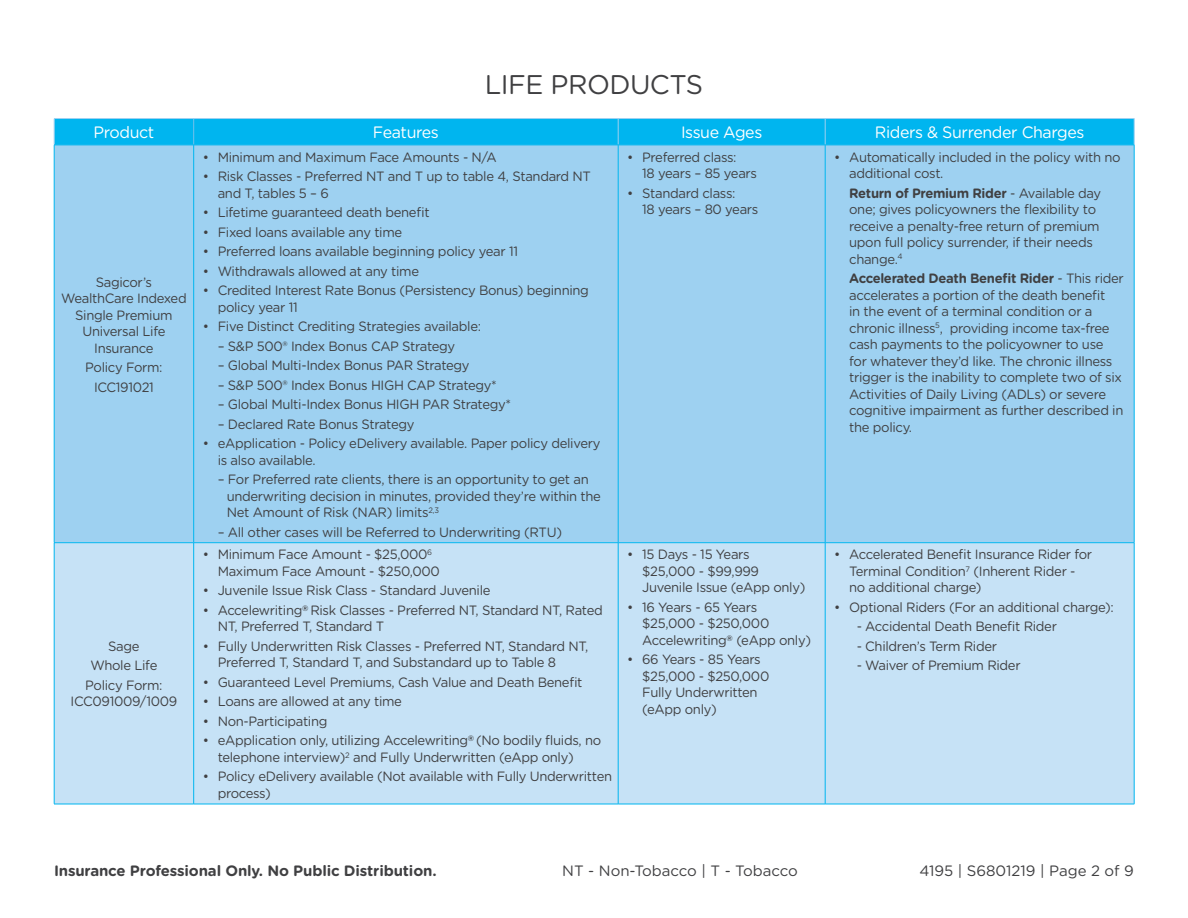
<style>
.page{position:relative;width:1188px;height:918px;background:#fff}
.page>*{position:absolute;margin:0;border:0;box-sizing:border-box;transform-origin:0 0}
.t1{font:27px "Gotham Rounded";letter-spacing:-.02em;color:#404042}
.t2{font:16.5px "Gotham Rounded";letter-spacing:-.025em;color:#fff}
.t3{font:700 15px "Gotham Rounded";letter-spacing:-.01em;color:#404042}
.t4{font:15px "Gotham Rounded";color:#404042}
.t5{font:13.5px/16.5px "Gotham Rounded";letter-spacing:-.025em;color:#404042}
.s1{font-weight:700}
</style>
<div class="page">
<div style="left:55px;top:146px;width:1079px;height:396px;background:#9ed1f1"></div>
<div style="left:55px;top:543px;width:1079px;height:261px;background:#c6e2f6"></div>
<svg style="left:54px;top:118px;width:1081px;height:27px;background:#07b6ef"></svg>
<hr style="left:54px;top:145px;width:1px;height:398px;background:#00b5ef">
<hr style="left:54px;top:145px;width:140px;height:1px;background:#00b5ef">
<hr style="left:193px;top:145px;width:1px;height:398px;background:#00b5ef">
<hr style="left:194px;top:145px;width:424px;height:1px;background:#00b5ef">
<hr style="left:618px;top:145px;width:207px;height:1px;background:#00b5ef">
<hr style="left:825px;top:145px;width:309px;height:1px;background:#00b5ef">
<hr style="left:618px;top:145px;width:1px;height:398px;background:#00b5ef">
<hr style="left:825px;top:145px;width:1px;height:398px;background:#00b5ef">
<hr style="left:1134px;top:145px;width:1px;height:398px;background:#00b5ef">
<hr style="left:54px;top:543px;width:1px;height:261px;background:#00b5ef">
<hr style="left:54px;top:542px;width:140px;height:1px;background:#00b5ef">
<hr style="left:54px;top:804px;width:140px;height:1px;background:#00b5ef">
<hr style="left:193px;top:543px;width:1px;height:261px;background:#00b5ef">
<hr style="left:194px;top:542px;width:424px;height:1px;background:#00b5ef">
<hr style="left:618px;top:542px;width:207px;height:1px;background:#00b5ef">
<hr style="left:825px;top:542px;width:309px;height:1px;background:#00b5ef">
<hr style="left:618px;top:543px;width:1px;height:261px;background:#00b5ef">
<hr style="left:825px;top:543px;width:1px;height:261px;background:#00b5ef">
<hr style="left:1134px;top:543px;width:1px;height:261px;background:#00b5ef">
<hr style="left:194px;top:804px;width:424px;height:1px;background:#00b5ef">
<hr style="left:618px;top:804px;width:207px;height:1px;background:#00b5ef">
<hr style="left:825px;top:804px;width:309px;height:1px;background:#00b5ef">
<h1 class="t1" style="left:485px;top:66px;width:220px">LIFE PRODUCTS</h1>
<p class="t2" style="left:94px;top:121px;width:62px">Product</p>
<p class="t2" style="left:373px;top:121px;width:68px">Features</p>
<p class="t2" style="left:681px;top:121px;width:83px">Issue Ages</p>
<p class="t2" style="left:875px;top:121px;width:211px">Riders &amp; Surrender Charges</p>
<p class="t5" style="left:61px;top:273px;width:127px;text-align:center">Sagicor’s<br>WealthCare Indexed<br>Single Premium<br>Universal Life<br>Insurance</p>
<p class="t5" style="left:85px;top:357px;width:79px;line-height:19.5px;text-align:center">Policy Form:<br>ICC191021</p>
<p class="t5" style="left:85px;top:636px;width:79px;line-height:19.5px;text-align:center">Sage<br>Whole Life<br>Policy Form:</p>
<p class="t5" style="left:71px;top:693px;width:108px">ICC091009/1009</p>
<p class="t5" style="left:203px;top:148px;width:295px">• Minimum and Maximum Face Amounts - N/A</p>
<p class="t5" style="left:218px;top:168px;width:375px;text-indent:-15px">• Risk Classes - Preferred NT and T up to table 4, Standard NT and T, tables 5 – 6</p>
<p class="t5" style="left:203px;top:204px;width:228px">• Lifetime guaranteed death benefit</p>
<p class="t5" style="left:203px;top:223px;width:201px">• Fixed loans available any time</p>
<p class="t5" style="left:203px;top:243px;width:317px">• Preferred loans available beginning policy year 11</p>
<p class="t5" style="left:203px;top:262px;width:218px">• Withdrawals allowed at any time</p>
<p class="t5" style="left:218px;top:282px;width:373px;text-indent:-15px">• Credited Interest Rate Bonus (Persistency Bonus) beginning policy year 11</p>
<p class="t5" style="left:203px;top:318px;width:280px">• Five Distinct Crediting Strategies available:</p>
<p class="t5" style="left:218px;top:337px;width:239px">– S&amp;P 500® Index Bonus CAP Strategy</p>
<p class="t5" style="left:218px;top:357px;width:253px">– Global Multi-Index Bonus PAR Strategy</p>
<p class="t5" style="left:218px;top:376px;width:281px">– S&amp;P 500® Index Bonus HIGH CAP Strategy*</p>
<p class="t5" style="left:218px;top:396px;width:295px">– Global Multi-Index Bonus HIGH PAR Strategy*</p>
<p class="t5" style="left:218px;top:415px;width:198px">– Declared Rate Bonus Strategy</p>
<p class="t5" style="left:218px;top:435px;width:384px;text-indent:-15px">• eApplication - Policy eDelivery available. Paper policy delivery is also available.</p>
<p class="t5" style="left:227px;top:471px;width:376px;text-indent:-9px">– For Preferred rate clients, there is an opportunity to get an underwriting decision in minutes, provided they’re within the<br>Net Amount of Risk (NAR) limits<sup>2,3</sup></p>
<p class="t5" style="left:218px;top:523px;width:346px">– All other cases will be Referred to Underwriting (RTU)</p>
<p class="t5" style="left:218px;top:546px;width:224px;text-indent:-15px">• Minimum Face Amount - $25,000<sup>6<br></sup>Maximum Face Amount - $250,000</p>
<p class="t5" style="left:203px;top:582px;width:289px">• Juvenile Issue Risk Class - Standard Juvenile</p>
<p class="t5" style="left:218px;top:601px;width:387px;text-indent:-15px">• Accelewriting<sup>®</sup> Risk Classes - Preferred NT, Standard NT, Rated<br>NT, Preferred T, Standard T</p>
<p class="t5" style="left:218px;top:637px;width:372px;text-indent:-15px">• Fully Underwritten Risk Classes - Preferred NT, Standard NT,<br>Preferred T, Standard T, and Substandard up to Table 8</p>
<p class="t5" style="left:203px;top:673px;width:381px">• Guaranteed Level Premiums, Cash Value and Death Benefit</p>
<p class="t5" style="left:203px;top:693px;width:201px">• Loans are allowed at any time</p>
<p class="t5" style="left:203px;top:712px;width:126px">• Non-Participating</p>
<p class="t5" style="left:218px;top:732px;width:385px;text-indent:-15px">• eApplication only, utilizing Accelewriting<sup>®</sup> (No bodily fluids, no telephone interview)<sup>2</sup> and Fully Underwritten (eApp only)</p>
<p class="t5" style="left:218px;top:768px;width:396px;text-indent:-15px">• Policy eDelivery available (Not available with Fully Underwritten process)</p>
<p class="t5" style="left:642px;top:148px;width:116px;text-indent:-15px">• Preferred class:<br>18 years – 85 years</p>
<p class="t5" style="left:642px;top:184px;width:118px;text-indent:-15px">• Standard class:<br>18 years – 80 years</p>
<p class="t5" style="left:642px;top:546px;width:165px;text-indent:-15px">• 15 Days - 15 Years $25,000 - $99,999<br>Juvenile Issue (eApp only)</p>
<p class="t5" style="left:642px;top:598px;width:170px;text-indent:-15px">• 16 Years - 65 Years $25,000 - $250,000<br>Accelewriting<sup>®</sup> (eApp only)</p>
<p class="t5" style="left:642px;top:651px;width:129px;text-indent:-15px">• 66 Years - 85 Years $25,000 - $250,000<br>Fully Underwritten (eApp only)</p>
<p class="t5" style="left:849px;top:148px;width:273px;text-indent:-15px">• Automatically included in the policy with no additional cost.</p>
<p class="t5" style="left:849px;top:184px;width:254px"><span class="s1">Return of Premium Rider</span> - Available day one; gives policyowners the flexibility to receive a penalty-free return of premium upon full policy surrender, if their needs change.<sup>4</sup></p>
<p class="t5" style="left:849px;top:270px;width:276px"><span class="s1">Accelerated Death Benefit Rider</span> - This rider accelerates a portion of the death benefit<br>in the event of a terminal condition or a chronic illness<sup>5</sup>, providing income tax-free cash payments to the policyowner to use for whatever they’d like. The chronic illness trigger is the inability to complete two of six Activities of Daily Living (ADLs) or severe cognitive impairment as further described in the policy.</p>
<p class="t5" style="left:849px;top:546px;width:244px;text-indent:-15px">• Accelerated Benefit Insurance Rider for<br>Terminal Condition<sup>7</sup> (Inherent Rider - no additional charge)</p>
<p class="t5" style="left:834px;top:598px;width:281px">• Optional Riders (For an additional charge):</p>
<p class="t5" style="left:857px;top:618px;width:202px">- Accidental Death Benefit Rider</p>
<p class="t5" style="left:857px;top:637px;width:142px">- Children’s Term Rider</p>
<p class="t5" style="left:857px;top:657px;width:166px">- Waiver of Premium Rider</p>
<p class="t3" style="left:54px;top:860px;width:384px">Insurance Professional Only. No Public Distribution.</p>
<p class="t4" style="left:562px;top:860px;width:237px">NT - Non-Tobacco | T - Tobacco</p>
<p class="t4" style="left:919px;top:860px;width:216px">4195 | S6801219 | Page 2 of 9</p>
</div>
